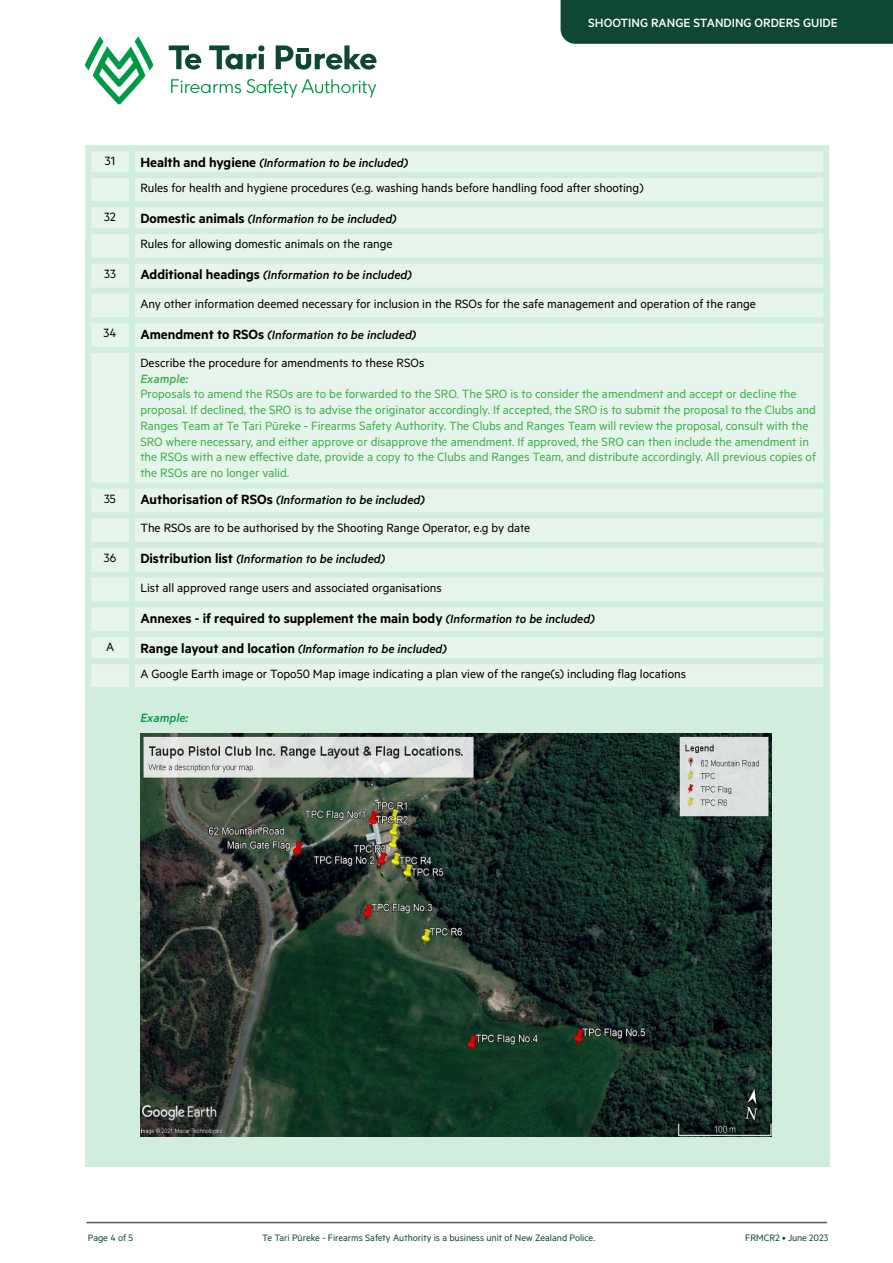
<style>
.page{position:relative;width:893px;height:1263px;background:#fff}
.page>*{position:absolute;margin:0;border:0;box-sizing:border-box;transform-origin:0 0}
.t1{font:600 15px "Metric";color:#000}
.t2{font:13.5px/28.2px "Metric";color:#000}
.t3{font:13.5px/15.8px "Metric";color:#41ad49}
.t4{font:500 13.5px "Metric";color:#fff}
.t5{font:italic 500 13.5px "Metric";color:#41ad49}
.t6{font:italic 500 13.5px "Metric";color:#009945}
.t7{font:10.5px "Metric";color:#0f4736}
.s1{font-weight:600;font-size:15px}
.s2{font-weight:500;font-style:italic}
.s3{font-weight:500;font-style:italic;font-size:13.5px}
.s4{font-style:inherit}
</style>
<div class="page">
<hr style="left:86px;top:1222px;width:741px;height:1px;background:#58595b">
<div style="left:85px;top:239px;width:744px;height:927px;background:#d2edde"></div>
<svg style="left:85px;top:36px;width:68px;height:69px"></svg>
<svg style="left:171px;top:79px;width:205px;height:19px"></svg>
<svg style="left:169px;top:45px;width:32px;height:25px"></svg>
<svg style="left:209px;top:45px;width:55px;height:24px"></svg>
<svg style="left:276px;top:45px;width:100px;height:25px"></svg>
<hr style="left:297px;top:48px;width:12px;height:4px;background:#0f4736">
<div style="left:561px;top:0;width:332px;height:44px;background:#0f4736"></div>
<div style="left:91px;top:151px;width:732px;height:536px;background:#e6f5ec"></div>
<div style="left:85px;top:151px;width:6px;height:21px;background:#d1edde"></div>
<div style="left:85px;top:178px;width:6px;height:23px;background:#d1edde"></div>
<div style="left:85px;top:207px;width:6px;height:21px;background:#d1edde"></div>
<div style="left:85px;top:234px;width:6px;height:24px;background:#d1edde"></div>
<div style="left:129px;top:151px;width:6px;height:21px;background:#d1edde"></div>
<div style="left:129px;top:178px;width:6px;height:23px;background:#d1edde"></div>
<div style="left:129px;top:207px;width:6px;height:21px;background:#d1edde"></div>
<div style="left:129px;top:234px;width:6px;height:24px;background:#d1edde"></div>
<div style="left:129px;top:264px;width:6px;height:24px;background:#d1edde"></div>
<div style="left:129px;top:294px;width:6px;height:23px;background:#d1edde"></div>
<div style="left:129px;top:323px;width:6px;height:24px;background:#d1edde"></div>
<div style="left:129px;top:353px;width:6px;height:130px;background:#d1edde"></div>
<div style="left:129px;top:489px;width:6px;height:23px;background:#d1edde"></div>
<div style="left:129px;top:518px;width:6px;height:24px;background:#d1edde"></div>
<div style="left:129px;top:548px;width:6px;height:24px;background:#d1edde"></div>
<div style="left:129px;top:578px;width:6px;height:23px;background:#d1edde"></div>
<div style="left:129px;top:607px;width:6px;height:24px;background:#d1edde"></div>
<div style="left:129px;top:637px;width:6px;height:21px;background:#d1edde"></div>
<div style="left:129px;top:664px;width:6px;height:23px;background:#d1edde"></div>
<div style="left:823px;top:151px;width:6px;height:21px;background:#d1edde"></div>
<div style="left:823px;top:178px;width:6px;height:23px;background:#d1edde"></div>
<div style="left:823px;top:207px;width:6px;height:21px;background:#d1edde"></div>
<div style="left:823px;top:234px;width:6px;height:24px;background:#d1edde"></div>
<div style="left:85px;top:145px;width:47px;height:6px;background:#d1edde"></div>
<div style="left:132px;top:145px;width:697px;height:6px;background:#d1edde"></div>
<div style="left:85px;top:172px;width:47px;height:6px;background:#d1edde"></div>
<div style="left:132px;top:172px;width:697px;height:6px;background:#d1edde"></div>
<div style="left:85px;top:201px;width:47px;height:6px;background:#d1edde"></div>
<div style="left:132px;top:201px;width:697px;height:6px;background:#d1edde"></div>
<div style="left:85px;top:228px;width:47px;height:6px;background:#d1edde"></div>
<div style="left:132px;top:228px;width:697px;height:6px;background:#d1edde"></div>
<div style="left:85px;top:258px;width:47px;height:6px;background:#d1edde"></div>
<div style="left:132px;top:258px;width:697px;height:6px;background:#d1edde"></div>
<div style="left:85px;top:288px;width:47px;height:6px;background:#d1edde"></div>
<div style="left:132px;top:288px;width:697px;height:6px;background:#d1edde"></div>
<div style="left:85px;top:317px;width:47px;height:6px;background:#d1edde"></div>
<div style="left:132px;top:317px;width:697px;height:6px;background:#d1edde"></div>
<div style="left:85px;top:347px;width:47px;height:6px;background:#d1edde"></div>
<div style="left:132px;top:347px;width:697px;height:6px;background:#d1edde"></div>
<div style="left:85px;top:483px;width:47px;height:6px;background:#d1edde"></div>
<div style="left:132px;top:483px;width:697px;height:6px;background:#d1edde"></div>
<div style="left:85px;top:512px;width:47px;height:6px;background:#d1edde"></div>
<div style="left:132px;top:512px;width:697px;height:6px;background:#d1edde"></div>
<div style="left:85px;top:542px;width:47px;height:6px;background:#d1edde"></div>
<div style="left:132px;top:542px;width:697px;height:6px;background:#d1edde"></div>
<div style="left:85px;top:572px;width:47px;height:6px;background:#d1edde"></div>
<div style="left:132px;top:572px;width:697px;height:6px;background:#d1edde"></div>
<div style="left:85px;top:601px;width:47px;height:6px;background:#d1edde"></div>
<div style="left:132px;top:601px;width:697px;height:6px;background:#d1edde"></div>
<div style="left:85px;top:631px;width:47px;height:6px;background:#d1edde"></div>
<div style="left:132px;top:631px;width:697px;height:6px;background:#d1edde"></div>
<div style="left:85px;top:658px;width:47px;height:6px;background:#d1edde"></div>
<div style="left:132px;top:658px;width:697px;height:6px;background:#d1edde"></div>
<img style="left:140px;top:733px;width:631px;height:403px">
<p class="t4" style="left:588px;top:15px;width:251px">SHOOTING RANGE STANDING ORDERS GUIDE</p>
<p class="t2" style="left:105px;top:146px;width:12px">31</p>
<p class="t2" style="left:140px;top:149px;width:505px;line-height:25.5px"><span class="s1">Health and hygiene</span> <span class="s2">(Information to be included)<br></span>Rules for health and hygiene procedures (e.g. washing hands before handling food after shooting)</p>
<p class="t2" style="left:104px;top:202px;width:13px">32</p>
<p class="t2" style="left:140px;top:205px;width:258px;line-height:25.5px"><span class="s1">Domestic animals</span> <span class="s2">(Information to be included)<br></span>Rules for allowing domestic animals on the range</p>
<p class="t2" style="left:104px;top:259px;width:13px">33</p>
<p class="t2" style="left:140px;top:260px;width:617px"><span class="s1">Additional headings</span> <span class="s2">(Information to be included)<br></span>Any other information deemed necessary for inclusion in the RSOs for the safe management and operation of the range</p>
<p class="t2" style="left:104px;top:318px;width:14px">34</p>
<p class="t2" style="left:140px;top:320px;width:285px"><span class="s1">Amendment to RSOs</span> <span class="s2">(Information to be included)<br></span>Describe the procedure for amendments to these RSOs</p>
<p class="t5" style="left:140px;top:371px;width:49px">Example:</p>
<p class="t3" style="left:140px;top:386px;width:677px">Proposals to amend the RSOs are to be forwarded to the SRO. The SRO is to consider the amendment and accept or decline the proposal. If declined, the SRO is to advise the originator accordingly. If accepted, the SRO is to submit the proposal to the Clubs and Ranges Team at Te Tari Pūreke - Firearms Safety Authority. The Clubs and Ranges Team will review the proposal, consult with the SRO where necessary, and either approve or disapprove the amendment. If approved, the SRO can then include the amendment in the RSOs with a new effective date, provide a copy to the Clubs and Ranges Team, and distribute accordingly. All previous copies of the RSOs are no longer valid.</p>
<p class="t2" style="left:104px;top:484px;width:13px">35</p>
<p class="t2" style="left:140px;top:485px;width:391px"><span class="s1">Authorisation of RSOs</span> <span class="s2">(Information to be included)<br></span>The RSOs are to be authorised by the Shooting Range Operator, e.g by date</p>
<p class="t2" style="left:104px;top:543px;width:14px">36</p>
<p class="t2" style="left:140px;top:545px;width:303px"><span class="s1">Distribution list</span> <span class="s2">(Information to be included)<br></span>List all approved range users and associated organisations</p>
<p class="t1" style="left:140px;top:609px;width:456px">Annexes - if required to supplement the main body <span class="s3">(Information to be included)</span></p>
<p class="t2" style="left:106px;top:632px;width:10px">A</p>
<p class="t2" style="left:140px;top:635px;width:547px;line-height:25.5px"><span class="s1">Range layout and location</span> <span class="s2">(Information to be included)<br></span>A Google Earth image or Topo50 Map image indicating a plan view of the range(s) including flag locations</p>
<p class="t6" style="left:140px;top:710px;width:49px">Example:</p>
<p class="t7" style="left:88px;top:1231px;width:47px">Page 4 of 5</p>
<p class="t7" style="left:262px;top:1231px;width:335px">Te Tari Pūreke - Firearms Safety Authority is a business unit of New Zealand Police.</p>
<p class="t7" style="left:745px;top:1231px;width:85px">FRMCR2 • <span class="s4">June</span> 2023</p>
</div>
